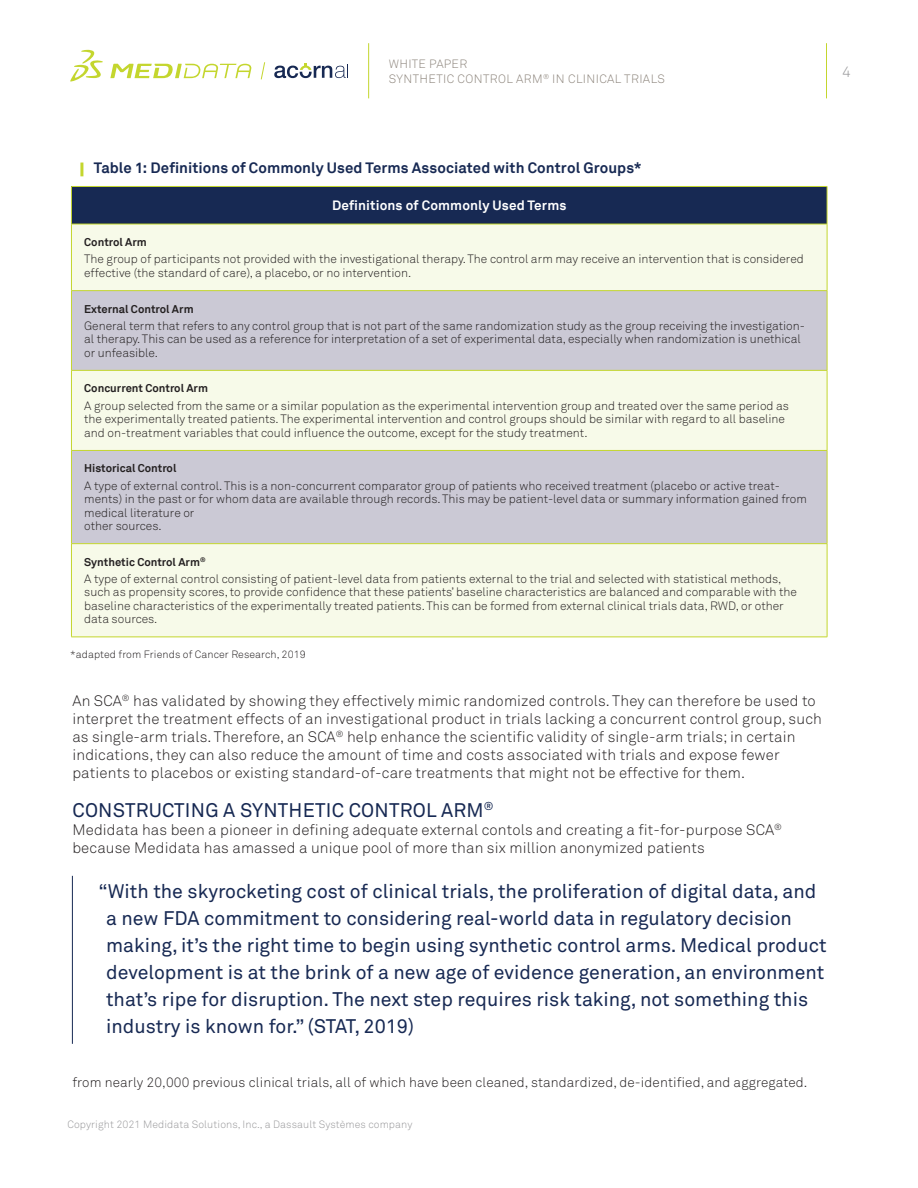
<style>
.page{position:relative;width:918px;height:1188px;background:#fff}
.page>*{position:absolute;margin:0;border:0;box-sizing:border-box;transform-origin:0 0}
.t1{font:19.5px/27px "Akkurat Std";color:#172953}
.t2{font:300 15px/18px "Akkurat Std";letter-spacing:.01em;color:#231f20}
.t3{font:700 15px "Akkurat";letter-spacing:.005em;color:#172953}
.t4{font:300 15px "Akkurat Std";color:#98989a}
.t5{font:300 13.5px "Akkurat Std";letter-spacing:.01em;color:#231f20}
.t6{font:700 13.5px "Akkurat";letter-spacing:.01em;color:#fff}
.t7{font:300 12px/13.5px "Akkurat Std";color:#231f20}
.t8{font:300 12px "Akkurat Std";letter-spacing:.035em;color:#8c847b}
.t9{font:300 12px "Akkurat";letter-spacing:.025em;color:#8c847b}
.t10{font:700 11.25px "Akkurat";color:#231f20}
.t11{font:300 10.5px "Akkurat Std";letter-spacing:.01em;color:#98989a}
.t12{font:300 10.5px "Akkurat Std";letter-spacing:.01em;color:#231f20}
</style>
<div class="page">
<svg style="left:70px;top:50px;width:33px;height:32px"></svg>
<svg style="left:110px;top:64px;width:142px;height:14px"></svg>
<svg style="left:260px;top:62px;width:6px;height:18px"></svg>
<svg style="left:274px;top:64px;width:74px;height:14px"></svg>
<hr style="left:826px;top:43px;width:1px;height:55px;background:#c4d62e">
<hr style="left:368px;top:43px;width:1px;height:55px;background:#c4d62e">
<hr style="left:72px;top:876px;width:1px;height:168px;background:#172953">
<svg style="left:80px;top:163px;width:3px;height:13px"></svg>
<div style="left:71px;top:186px;width:756px;height:38px;background:#172953"></div>
<div style="left:72px;top:225px;width:755px;height:412px;background:#f7fae9"></div>
<svg style="left:72px;top:291px;width:755px;height:252px;background:#d8d8da"></svg>
<hr style="left:71px;top:186px;width:756px;height:1px;background:#c4d62e">
<hr style="left:71px;top:187px;width:1px;height:37px;background:#c4d62e">
<hr style="left:827px;top:187px;width:1px;height:37px;background:#c4d62e">
<hr style="left:71px;top:224px;width:756px;height:1px;background:#c4d62e">
<hr style="left:71px;top:224px;width:1px;height:66px;background:#c4d62e">
<hr style="left:827px;top:224px;width:1px;height:66px;background:#c4d62e">
<hr style="left:71px;top:290px;width:756px;height:1px;background:#c4d62e">
<hr style="left:71px;top:291px;width:1px;height:79px;background:#c4d62e">
<hr style="left:827px;top:291px;width:1px;height:79px;background:#c4d62e">
<hr style="left:71px;top:370px;width:756px;height:1px;background:#c4d62e">
<hr style="left:71px;top:371px;width:1px;height:79px;background:#c4d62e">
<hr style="left:827px;top:371px;width:1px;height:79px;background:#c4d62e">
<hr style="left:71px;top:450px;width:756px;height:1px;background:#c4d62e">
<hr style="left:71px;top:451px;width:1px;height:92px;background:#c4d62e">
<hr style="left:827px;top:451px;width:1px;height:92px;background:#c4d62e">
<hr style="left:71px;top:543px;width:756px;height:1px;background:#c4d62e">
<hr style="left:71px;top:544px;width:1px;height:93px;background:#c4d62e">
<hr style="left:827px;top:544px;width:1px;height:93px;background:#c4d62e">
<hr style="left:71px;top:637px;width:756px;height:1px;background:#c4d62e">
<p class="t9" style="left:389px;top:57px;width:80px">WHITE PAPER</p>
<p class="t8" style="left:389px;top:71px;width:277px">SYNTHETIC CONTROL ARM<sup>®</sup> IN CLINICAL TRIALS</p>
<p class="t4" style="left:842px;top:63px;width:10px">4</p>
<p class="t3" style="left:94px;top:159px;width:549px">Table 1: Definitions of Commonly Used Terms Associated with Control Groups*</p>
<p class="t6" style="left:332px;top:197px;width:236px">Definitions of Commonly Used Terms</p>
<p class="t10" style="left:84px;top:235px;width:64px">Control Arm</p>
<p class="t7" style="left:84px;top:252px;width:721px">The group of participants not provided with the investigational therapy. The control arm may receive an intervention that is considered effective (the standard of care), a placebo, or no intervention.</p>
<p class="t10" style="left:84px;top:302px;width:111px">External Control Arm</p>
<p class="t7" style="left:84px;top:319px;width:722px">General term that refers to any control group that is not part of the same randomization study as the group receiving the investigation&shy;al therapy. This can be used as a reference for interpretation of a set of experimental data, especially when randomization is unethical or unfeasible.</p>
<p class="t10" style="left:84px;top:381px;width:125px">Concurrent Control Arm</p>
<p class="t7" style="left:84px;top:399px;width:706px">A group selected from the same or a similar population as the experimental intervention group and treated over the same period as the experimentally treated patients. The experimental intervention and control groups should be similar with regard to all baseline and on-treatment variables that could influence the outcome, except for the study treatment.</p>
<p class="t10" style="left:84px;top:461px;width:94px">Historical Control</p>
<p class="t7" style="left:84px;top:479px;width:724px">A type of external control. This is a non-concurrent comparator group of patients who received treatment (placebo or active treat&shy;ments) in the past or for whom data are available through records. This may be patient-level data or summary information gained from medical literature or<br>other sources.</p>
<p class="t10" style="left:84px;top:555px;width:123px">Synthetic Control Arm<sup>®</sup></p>
<p class="t7" style="left:84px;top:572px;width:714px">A type of external control consisting of patient-level data from patients external to the trial and selected with statistical methods, such as propensity scores, to provide confidence that these patients’ baseline characteristics are balanced and comparable with the baseline characteristics of the experimentally treated patients. This can be formed from external clinical trials data, RWD, or other data sources.</p>
<p class="t12" style="left:70px;top:648px;width:237px">*adapted from Friends of Cancer Research, 2019</p>
<p class="t2" style="left:72px;top:692px;width:751px">An SCA<sup>®</sup> has validated by showing they effectively mimic randomized controls. They can therefore be used to interpret the treatment effects of an investigational product in trials lacking a concurrent control group, such as single-arm trials. Therefore, an SCA<sup>®</sup> help enhance the scientific validity of single-arm trials; in certain indications, they can also reduce the amount of time and costs associated with trials and expose fewer patients to placebos or existing standard-of-care treatments that might not be effective for them.</p>
<h1 class="t1" style="left:72px;top:797px;width:422px">CONSTRUCTING A SYNTHETIC CONTROL ARM<sup>®</sup></h1>
<p class="t2" style="left:72px;top:821px;width:711px">Medidata has been a pioneer in defining adequate external contols and creating a fit-for-purpose SCA<sup>® </sup>because Medidata has amassed a unique pool of more than six million anonymized patients</p>
<p class="t1" style="left:106px;top:878px;width:722px;text-indent:-8px">“With the skyrocketing cost of clinical trials, the proliferation of digital data, and a new FDA commitment to considering real-world data in regulatory decision making, it’s the right time to begin using synthetic control arms. Medical product development is at the brink of a new age of evidence generation, an environment that’s ripe for disruption. The next step requires risk taking, not something this industry is known for.” (STAT, 2019)</p>
<p class="t5" style="left:72px;top:1074px;width:737px">from nearly 20,000 previous clinical trials, all of which have been cleaned, standardized, de-identified, and aggregated.</p>
<p class="t11" style="left:68px;top:1118px;width:346px">Copyright 2021 Medidata Solutions, Inc., a Dassault Systèmes company</p>
</div>
